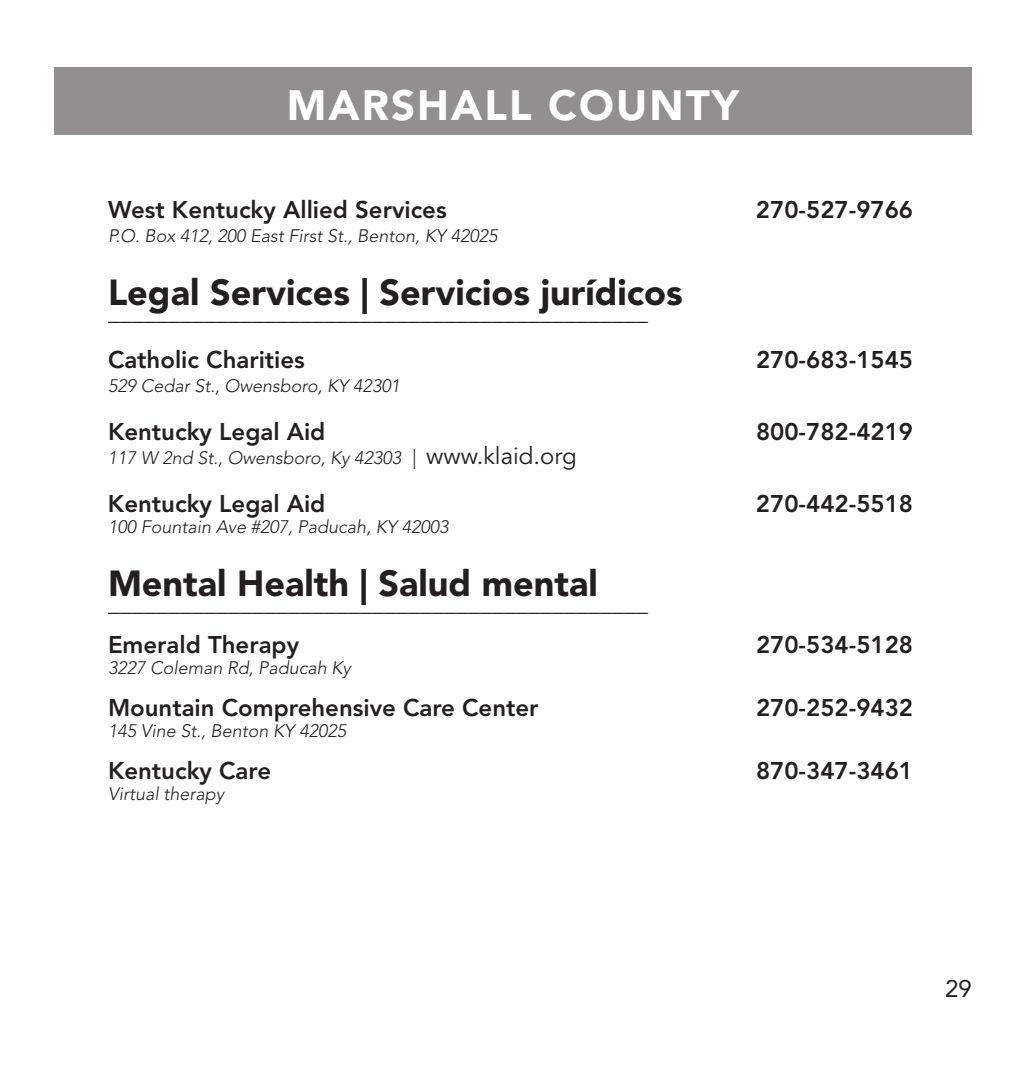
<style>
.page{position:relative;width:1026px;height:1080px;background:#fff}
.page>*{position:absolute;margin:0;border:0;box-sizing:border-box;transform-origin:0 0}
.t1{font:900 42px "Avenir LT Std";letter-spacing:.05em;color:#fff}
.t2{font:900 36px "Avenir LT Std";color:#231f20}
.t3{font:800 24px "Avenir LT Std";color:#231f20}
.t4{font:900 24px "Avenir LT Std";color:#231f20}
.t5{font:24px "Avenir LT Std";color:#231f20}
.t6{font:italic 300 18px "Avenir LT Std";color:#231f20}
.s1{font-weight:400;font-style:normal;font-size:24px}
</style>
<div class="page">
<div style="left:54px;top:67px;width:918px;height:68px;background:#918f8f"></div>
<h1 class="t1" style="left:287px;top:88px;width:454px">MARSHALL COUNTY</h1>
<p class="t3" style="left:108px;top:199px;width:340px">West Kentucky Allied Services</p>
<p class="t3" style="left:756px;top:199px;width:159px">270-527-9766</p>
<p class="t6" style="left:108px;top:227px;width:391px">P.O. Box 412, 200 East First St., Benton, KY 42025</p>
<h2 class="t2" style="left:108px;top:277px;width:576px">Legal Services | Servicios jurídicos</h2>
<p class="t4" style="left:108px;top:301px;width:541px">_____________________________________________</p>
<p class="t3" style="left:108px;top:349px;width:198px">Catholic Charities</p>
<p class="t3" style="left:756px;top:349px;width:159px">270-683-1545</p>
<p class="t6" style="left:108px;top:377px;width:294px">529 Cedar St., Owensboro, KY 42301</p>
<p class="t3" style="left:108px;top:421px;width:219px">Kentucky Legal Aid</p>
<p class="t3" style="left:756px;top:421px;width:159px">800-782-4219</p>
<p class="t6" style="left:108px;top:449px;width:470px">117 W 2nd St., Owensboro, Ky 42303 | <span class="s1">www.klaid.org</span></p>
<p class="t3" style="left:108px;top:493px;width:219px">Kentucky Legal Aid</p>
<p class="t3" style="left:756px;top:493px;width:159px">270-442-5518</p>
<p class="t6" style="left:108px;top:518px;width:342px">100 Fountain Ave #207, Paducah, KY 42003</p>
<h2 class="t2" style="left:108px;top:568px;width:491px">Mental Health | Salud mental</h2>
<p class="t4" style="left:108px;top:592px;width:541px">_____________________________________________</p>
<p class="t3" style="left:108px;top:634px;width:193px">Emerald Therapy</p>
<p class="t3" style="left:756px;top:634px;width:159px">270-534-5128</p>
<p class="t6" style="left:108px;top:659px;width:244px">3227 Coleman Rd, Paducah Ky</p>
<p class="t3" style="left:108px;top:697px;width:432px">Mountain Comprehensive Care Center</p>
<p class="t3" style="left:756px;top:697px;width:159px">270-252-9432</p>
<p class="t6" style="left:108px;top:722px;width:240px">145 Vine St., Benton KY 42025</p>
<p class="t3" style="left:108px;top:760px;width:165px">Kentucky Care</p>
<p class="t3" style="left:756px;top:760px;width:159px">870-347-3461</p>
<p class="t6" style="left:108px;top:785px;width:118px">Virtual therapy</p>
<p class="t5" style="left:945px;top:978px;width:28px">29</p>
</div>
